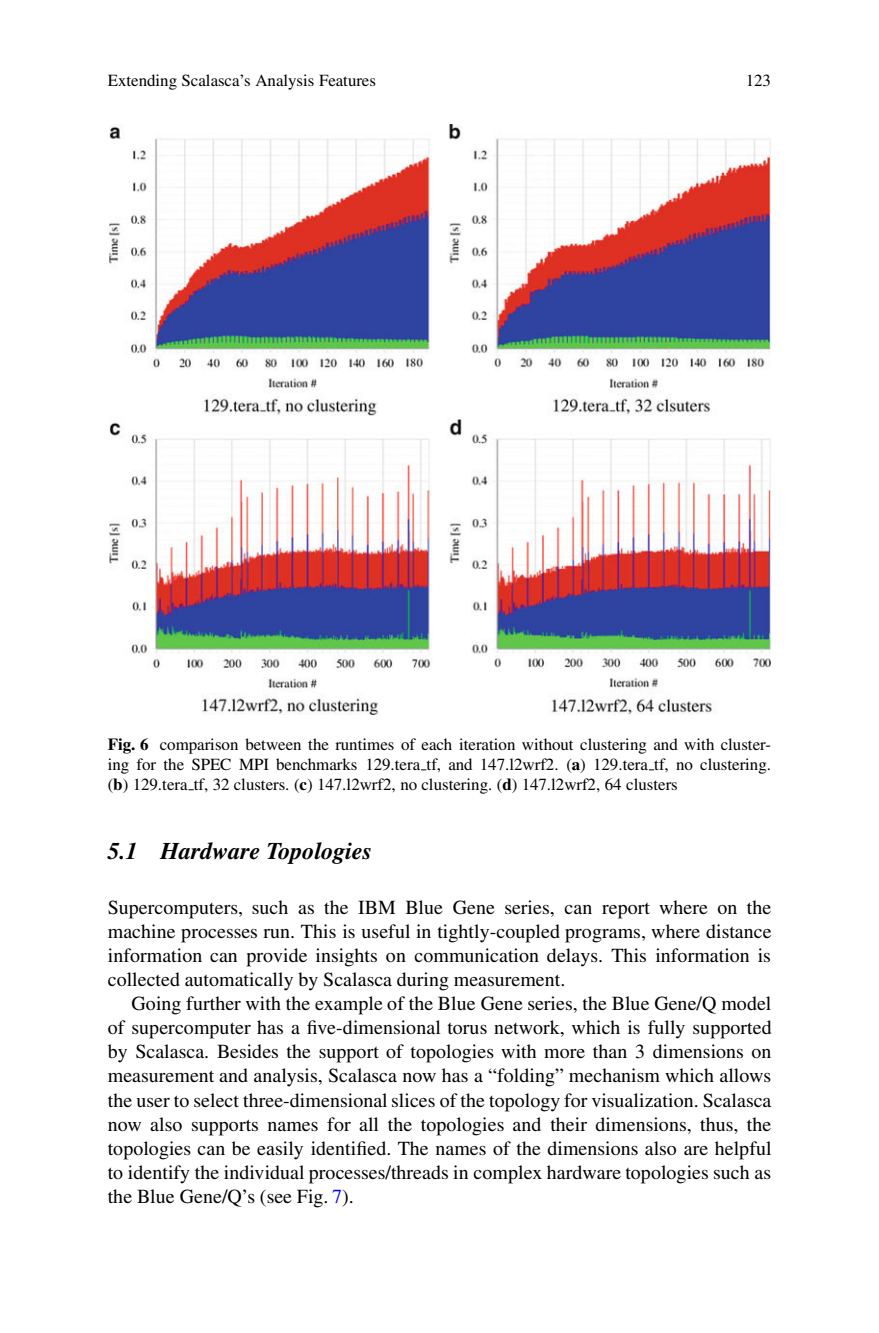
<style>
.page{position:relative;width:879px;height:1333px;background:#fff}
.page>*{position:absolute;margin:0;border:0;box-sizing:border-box;transform-origin:0 0}
.t1{font:italic 700 24px "Times";color:#000}
.t2{font:20px/24px "Times";color:#000;text-align:justify}
.t3{font:17px/20px "Times";letter-spacing:-.005em;color:#000;text-align:justify}
.s1{font-weight:700}
.s2{color:#00f}
</style>
<div class="page">
<img style="left:109px;top:125px;width:661px;height:589px">
<p class="t3" style="left:108px;top:72px;width:270px">Extending Scalasca’s Analysis Features</p>
<p class="t3" style="left:746px;top:72px;width:27px">123</p>
<p class="t3" style="left:108px;top:736px;width:665px"><span class="s1">Fig. 6</span> comparison between the runtimes of each iteration without clustering and with cluster&shy;ing for the SPEC MPI benchmarks 129.tera tf, and 147.l2wrf2. (<span class="s1">a</span>) 129.tera tf, no clustering. (<span class="s1">b</span>) 129.tera tf, 32 clusters. (<span class="s1">c</span>) 147.l2wrf2, no clustering. (<span class="s1">d</span>) 147.l2wrf2, 64 clusters</p>
<p class="t1" style="left:108px;top:841px;width:266px">5.1 Hardware Topologies</p>
<p class="t2" style="left:108px;top:897px;width:665px">Supercomputers, such as the IBM Blue Gene series, can report where on the machine processes run. This is useful in tightly-coupled programs, where distance information can provide insights on communication delays. This information is collected automatically by Scalasca during measurement.</p>
<p class="t2" style="left:108px;top:993px;width:665px;text-indent:24px">Going further with the example of the Blue Gene series, the Blue Gene/Q model of supercomputer has a five-dimensional torus network, which is fully supported by Scalasca. Besides the support of topologies with more than 3 dimensions on measurement and analysis, Scalasca now has a “folding” mechanism which allows the user to select three-dimensional slices of the topology for visualization. Scalasca now also supports names for all the topologies and their dimensions, thus, the topologies can be easily identified. The names of the dimensions also are helpful to identify the individual processes/threads in complex hardware topologies such as the Blue Gene/Q’s (see Fig. <span class="s2">7</span>).</p>
</div>
